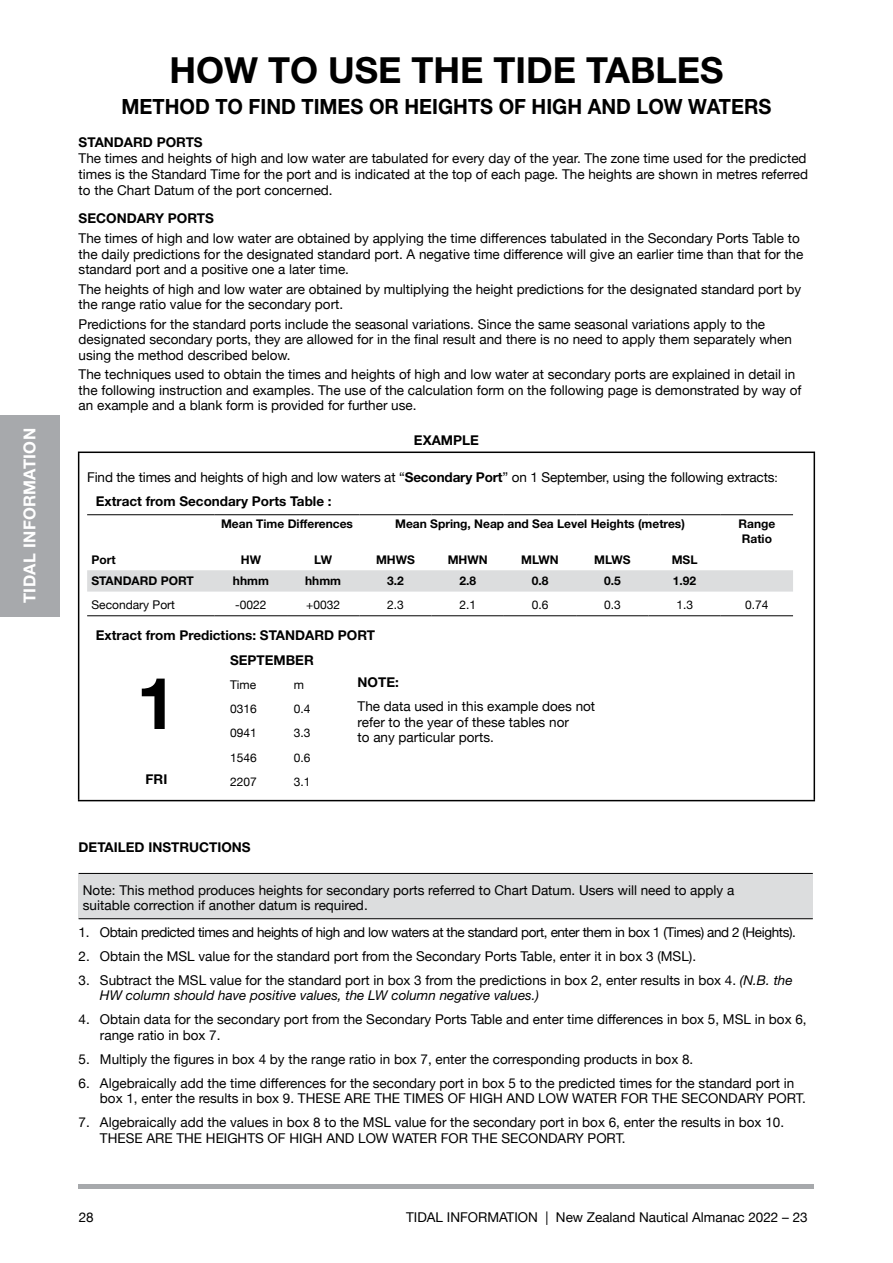
<style>
.page{position:relative;width:893px;height:1263px;background:#fff}
.page>*{position:absolute;margin:0;border:0;box-sizing:border-box;transform-origin:0 0}
.t1{font:700 72px "Helvetica Neue LT Std";color:#000}
.t2{font:700 36px "Helvetica Neue LT Std";color:#000}
.t3{font:700 21px "Helvetica Neue LT Std";color:#000;scale:.95 1}
.t4{font:700 16.5px "Helvetica Neue LT Std";letter-spacing:.02em;color:#fff}
.t5{font:13.5px/15.5px "Helvetica Neue";color:#000}
.t6{font:700 13.5px/24.5px "Helvetica Neue LT Std";color:#000}
.t7{font:13.5px "Helvetica Neue";letter-spacing:-.03em;color:#000}
.t8{font:italic 13.5px "Helvetica Neue LT Std";color:#000}
.t9{font:700 12px/15px "Helvetica Neue LT Std";color:#000}
.t10{font:12px "Helvetica Neue";color:#000}
.s1{font-family:"Helvetica Neue LT Std";font-weight:700}
.s2{font-size:12px}
.s3{font-family:"Helvetica Neue LT Std";font-style:italic}
</style>
<div class="page">
<div style="left:0;top:415px;width:60px;height:202px;background:#a7a9ac"></div>
<hr style="left:78px;top:1184px;width:736px;height:4px;background:#a7a9ac">
<hr style="left:78px;top:451px;width:737px;height:2px;background:#000">
<hr style="left:78px;top:453px;width:1px;height:347px;background:#000">
<hr style="left:814px;top:453px;width:1px;height:347px;background:#000">
<hr style="left:78px;top:800px;width:737px;height:1px;background:#000">
<svg style="left:87px;top:570px;width:706px;height:22px;background:#dddede"></svg>
<hr style="left:87px;top:514px;width:128px;height:1px;background:#000">
<hr style="left:87px;top:615px;width:128px;height:1px;background:#000">
<hr style="left:215px;top:615px;width:72px;height:1px;background:#000">
<hr style="left:287px;top:615px;width:72px;height:1px;background:#000">
<hr style="left:359px;top:615px;width:73px;height:1px;background:#000">
<hr style="left:432px;top:615px;width:72px;height:1px;background:#000">
<hr style="left:504px;top:615px;width:72px;height:1px;background:#000">
<hr style="left:576px;top:615px;width:72px;height:1px;background:#000">
<hr style="left:648px;top:615px;width:73px;height:1px;background:#000">
<hr style="left:721px;top:615px;width:72px;height:1px;background:#000">
<hr style="left:215px;top:514px;width:72px;height:1px;background:#000">
<hr style="left:287px;top:514px;width:72px;height:1px;background:#000">
<hr style="left:359px;top:514px;width:73px;height:1px;background:#000">
<hr style="left:432px;top:514px;width:72px;height:1px;background:#000">
<hr style="left:504px;top:514px;width:72px;height:1px;background:#000">
<hr style="left:576px;top:514px;width:72px;height:1px;background:#000">
<hr style="left:648px;top:514px;width:73px;height:1px;background:#000">
<hr style="left:721px;top:514px;width:72px;height:1px;background:#000">
<div style="left:79px;top:873px;width:734px;height:46px;background:#dcddde"></div>
<hr style="left:79px;top:873px;width:734px;height:1px;background:#000">
<hr style="left:79px;top:918px;width:734px;height:1px;background:#000">
<p class="t4" style="left:20px;top:603px;width:176px;rotate:-90deg">TIDAL INFORMATION</p>
<h2 class="t2" style="left:169px;top:48px;width:556px">HOW TO USE THE TIDE TABLES</h2>
<h3 class="t3" style="left:122px;top:94px;width:686px">METHOD TO FIND TIMES OR HEIGHTS OF HIGH AND LOW WATERS</h3>
<p class="t6" style="left:79px;top:129px;width:126px">STANDARD PORTS</p>
<p class="t5" style="left:79px;top:151px;width:731px;line-height:16.2px;text-align:justify">The times and heights of high and low water are tabulated for every day of the year. The zone time used for the predicted times is the Standard Time for the port and is indicated at the top of each page. The heights are shown in metres referred to the Chart Datum of the port concerned.</p>
<p class="t6" style="left:79px;top:206px;width:137px">SECONDARY PORTS</p>
<p class="t5" style="left:79px;top:231px;width:726px">The times of high and low water are obtained by applying the time differences tabulated in the Secondary Ports Table to the daily predictions for the designated standard port. A negative time difference will give an earlier time than that for the standard port and a positive one a later time.</p>
<p class="t5" style="left:79px;top:282px;width:724px">The heights of high and low water are obtained by multiplying the height predictions for the designated standard port by the range ratio value for the secondary port.</p>
<p class="t5" style="left:79px;top:317px;width:715px">Predictions for the standard ports include the seasonal variations. Since the same seasonal variations apply to the designated secondary ports, they are allowed for in the final result and there is no need to apply them separately when using the method described below.</p>
<p class="t5" style="left:79px;top:368px;width:724px">The techniques used to obtain the times and heights of high and low water at secondary ports are explained in detail in the following instruction and examples. The use of the calculation form on the following page is demonstrated by way of an example and a blank form is provided for further use.</p>
<p class="t6" style="left:414px;top:428px;width:67px">EXAMPLE</p>
<p class="t5" style="left:87px;top:470px;width:692px">Find the times and heights of high and low waters at “<span class="s1">Secondary Port</span>” on 1 September, using the following extracts<span class="s2">:</span></p>
<p class="t6" style="left:96px;top:489px;width:238px">Extract from Secondary Ports Table :</p>
<p class="t9" style="left:221px;top:515px;width:133px">Mean Time Differences</p>
<p class="t9" style="left:395px;top:515px;width:291px">Mean Spring, Neap and Sea Level Heights (metres)</p>
<p class="t9" style="left:738px;top:515px;width:38px">Range<br>Ratio</p>
<p class="t9" style="left:91px;top:552px;width:26px">Port</p>
<p class="t9" style="left:241px;top:552px;width:22px">HW</p>
<p class="t9" style="left:314px;top:552px;width:19px">LW</p>
<p class="t9" style="left:376px;top:552px;width:40px">MHWS</p>
<p class="t9" style="left:448px;top:552px;width:41px">MHWN</p>
<p class="t9" style="left:521px;top:552px;width:39px">MLWN</p>
<p class="t9" style="left:594px;top:552px;width:38px">MLWS</p>
<p class="t9" style="left:672px;top:552px;width:27px">MSL</p>
<p class="t9" style="left:91px;top:573px;width:104px">STANDARD PORT</p>
<p class="t9" style="left:233px;top:573px;width:37px">hhmm</p>
<p class="t9" style="left:305px;top:573px;width:37px">hhmm</p>
<p class="t9" style="left:387px;top:573px;width:18px">3.2</p>
<p class="t9" style="left:459px;top:573px;width:18px">2.8</p>
<p class="t9" style="left:532px;top:573px;width:18px">0.8</p>
<p class="t9" style="left:604px;top:573px;width:18px">0.5</p>
<p class="t9" style="left:673px;top:573px;width:25px">1.92</p>
<p class="t10" style="left:91px;top:596px;width:85px">Secondary Port</p>
<p class="t10" style="left:235px;top:596px;width:33px">-0022</p>
<p class="t10" style="left:306px;top:596px;width:35px">+0032</p>
<p class="t10" style="left:387px;top:596px;width:18px">2.3</p>
<p class="t10" style="left:459px;top:596px;width:18px">2.1</p>
<p class="t10" style="left:532px;top:596px;width:18px">0.6</p>
<p class="t10" style="left:604px;top:596px;width:18px">0.3</p>
<p class="t10" style="left:676px;top:596px;width:18px">1.3</p>
<p class="t10" style="left:745px;top:596px;width:25px">0.74</p>
<p class="t6" style="left:230px;top:623px;width:147px;text-indent:-134px">Extract from Predictions: STANDARD PORT<br>SEPTEMBER</p>
<h1 class="t1" style="left:136px;top:659px;width:42px">1</h1>
<p class="t10" style="left:230px;top:676px;width:28px">Time</p>
<p class="t10" style="left:294px;top:676px;width:12px">m</p>
<p class="t6" style="left:358px;top:670px;width:43px">NOTE:</p>
<p class="t5" style="left:358px;top:699px;width:239px">The data used in this example does not refer to the year of these tables nor<br>to any particular ports.</p>
<p class="t10" style="left:230px;top:700px;width:28px">0316</p>
<p class="t10" style="left:294px;top:700px;width:18px">0.4</p>
<p class="t10" style="left:230px;top:724px;width:28px">0941</p>
<p class="t10" style="left:294px;top:724px;width:18px">3.3</p>
<p class="t10" style="left:230px;top:749px;width:28px">1546</p>
<p class="t10" style="left:294px;top:749px;width:18px">0.6</p>
<p class="t6" style="left:146px;top:767px;width:23px">FRI</p>
<p class="t10" style="left:230px;top:773px;width:28px">2207</p>
<p class="t10" style="left:294px;top:773px;width:18px">3.1</p>
<p class="t6" style="left:79px;top:834px;width:173px">DETAILED INSTRUCTIONS</p>
<p class="t5" style="left:83px;top:883px;width:653px">Note: This method produces heights for secondary ports referred to Chart Datum. Users will need to apply a suitable correction if another datum is required.</p>
<p class="t7" style="left:79px;top:922px;width:719px">1. Obtain predicted times and heights of high and low waters at the standard port, enter them in box 1 (Times) and 2 (Heights).</p>
<p class="t5" style="left:79px;top:949px;width:619px">2. Obtain the MSL value for the standard port from the Secondary Ports Table, enter it in box 3 (MSL).</p>
<p class="t5" style="left:79px;top:973px;width:715px">3. Subtract the MSL value for the standard port in box 3 from the predictions in box 2, enter results in box 4. <span class="s3">(N.B. the</span></p>
<p class="t8" style="left:100px;top:987px;width:441px">HW column should have positive values, the LW column negative values.)</p>
<p class="t5" style="left:100px;top:1013px;width:708px;text-indent:-21px">4. Obtain data for the secondary port from the Secondary Ports Table and enter time differences in box 5, MSL in box 6, range ratio in box 7.</p>
<p class="t5" style="left:79px;top:1052px;width:616px">5. Multiply the figures in box 4 by the range ratio in box 7, enter the corresponding products in box 8.</p>
<p class="t5" style="left:100px;top:1076px;width:707px;text-indent:-21px">6. Algebraically add the time differences for the secondary port in box 5 to the predicted times for the standard port in box 1, enter the results in box 9. THESE ARE THE TIMES OF HIGH AND LOW WATER FOR THE SECONDARY PORT.</p>
<p class="t5" style="left:100px;top:1115px;width:686px;text-indent:-21px">7. Algebraically add the values in box 8 to the MSL value for the secondary port in box 6, enter the results in box 10.<br>THESE ARE THE HEIGHTS OF HIGH AND LOW WATER FOR THE SECONDARY PORT.</p>
<p class="t5" style="left:79px;top:1210px;width:17px">28</p>
<p class="t5" style="left:406px;top:1210px;width:403px">TIDAL INFORMATION | New Zealand Nautical Almanac 2022 – 23</p>
</div>
